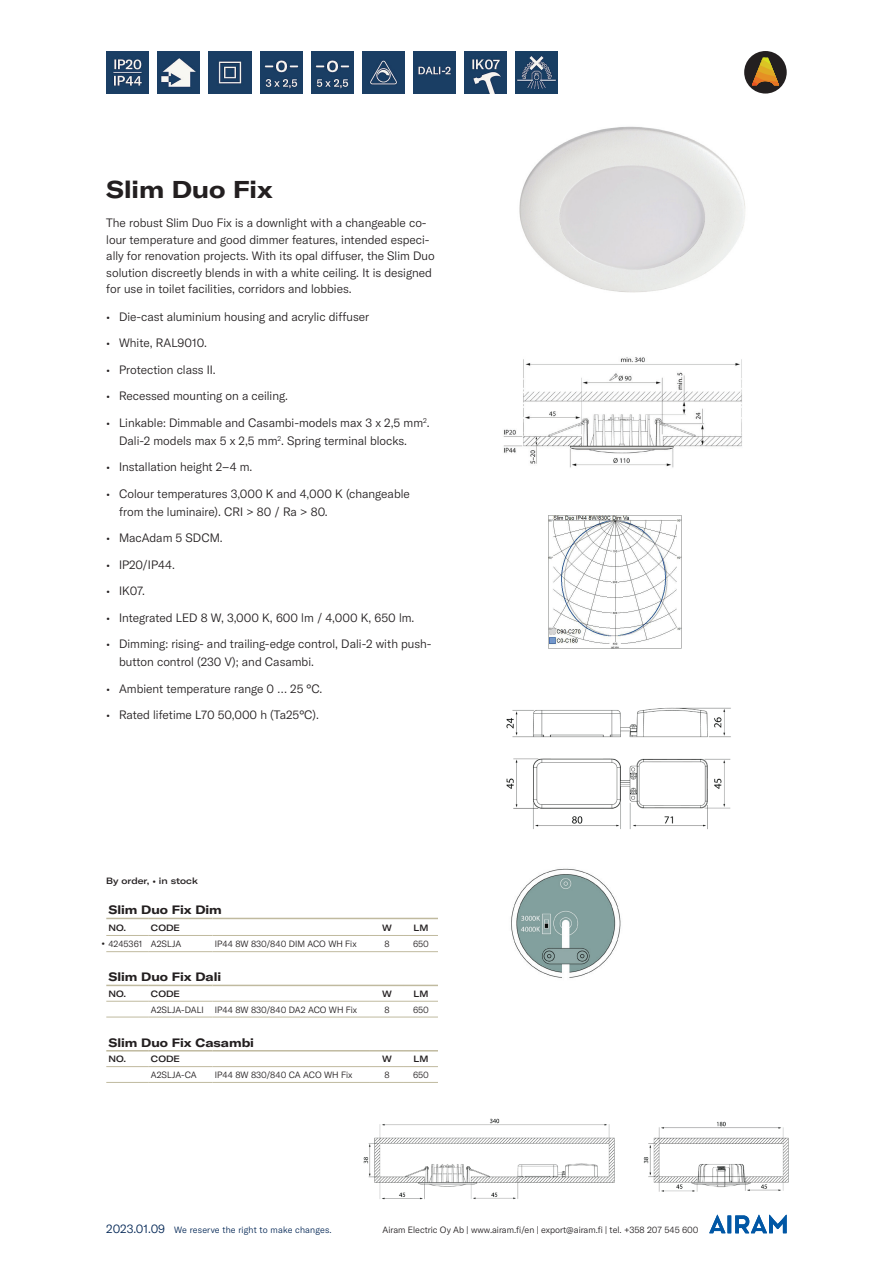
<style>
.page{position:relative;width:893px;height:1263px;background:#fff}
.page>*{position:absolute;margin:0;border:0;box-sizing:border-box;transform-origin:0 0}
.t1{font:700 expanded 24px "GT America";color:#231f20}
.t2{font:300 12px/16.5px "GT America";color:#231f20}
.t3{font:700 expanded 12px "GT America";color:#231f20}
.t4{font:300 12px "GT America";color:#002554}
.t5{font:300 9px "GT America";color:#231f20}
.t6{font:500 expanded 9px "GT America";color:#231f20}
.t7{font:300 9px "GT America";letter-spacing:.02em;color:#002554}
.s1{font-weight:500;font-stretch:expanded}
</style>
<div class="page">
<svg style="left:727px;top:1215px;width:4px;height:18px"></svg>
<svg style="left:709px;top:1215px;width:17px;height:18px"></svg>
<svg style="left:735px;top:1215px;width:52px;height:18px"></svg>
<img style="left:106px;top:51px;width:43px;height:43px">
<img style="left:157px;top:51px;width:43px;height:43px">
<img style="left:209px;top:51px;width:42px;height:43px">
<img style="left:260px;top:51px;width:43px;height:43px">
<img style="left:519px;top:126px;width:227px;height:167px">
<img style="left:503px;top:357px;width:239px;height:111px">
<img style="left:549px;top:516px;width:132px;height:133px">
<div style="left:744px;top:51px;width:43px;height:43px;background:#231f20;border-radius:50%"></div>
<svg style="left:752px;top:57px;width:27px;height:28px"></svg>
<img style="left:363px;top:1118px;width:426px;height:81px">
<img style="left:506px;top:707px;width:225px;height:122px">
<img style="left:511px;top:868px;width:110px;height:110px">
<img style="left:311px;top:51px;width:43px;height:43px">
<img style="left:362px;top:51px;width:43px;height:43px">
<img style="left:464px;top:51px;width:43px;height:43px">
<img style="left:515px;top:51px;width:43px;height:43px">
<img style="left:413px;top:51px;width:43px;height:43px">
<hr style="left:213px;top:951px;width:157px;height:1px;background:#c0ba9f">
<hr style="left:370px;top:951px;width:34px;height:1px;background:#c0ba9f">
<hr style="left:404px;top:951px;width:34px;height:1px;background:#c0ba9f">
<hr style="left:213px;top:1017px;width:157px;height:1px;background:#c0ba9f">
<hr style="left:370px;top:1017px;width:34px;height:1px;background:#c0ba9f">
<hr style="left:404px;top:1017px;width:34px;height:1px;background:#c0ba9f">
<hr style="left:213px;top:1082px;width:157px;height:1px;background:#c0ba9f">
<hr style="left:370px;top:1082px;width:34px;height:1px;background:#c0ba9f">
<hr style="left:404px;top:1082px;width:34px;height:1px;background:#c0ba9f">
<hr style="left:213px;top:935px;width:157px;height:1px;background:#c0ba9f">
<hr style="left:213px;top:1001px;width:157px;height:1px;background:#c0ba9f">
<hr style="left:213px;top:1066px;width:157px;height:1px;background:#c0ba9f">
<hr style="left:370px;top:935px;width:34px;height:1px;background:#c0ba9f">
<hr style="left:404px;top:935px;width:34px;height:1px;background:#c0ba9f">
<hr style="left:370px;top:1001px;width:34px;height:1px;background:#c0ba9f">
<hr style="left:404px;top:1001px;width:34px;height:1px;background:#c0ba9f">
<hr style="left:370px;top:1066px;width:34px;height:1px;background:#c0ba9f">
<hr style="left:404px;top:1066px;width:34px;height:1px;background:#c0ba9f">
<hr style="left:106px;top:918px;width:43px;height:1px;background:#c0ba9f">
<hr style="left:149px;top:918px;width:64px;height:1px;background:#c0ba9f">
<hr style="left:213px;top:918px;width:157px;height:1px;background:#c0ba9f">
<hr style="left:370px;top:918px;width:34px;height:1px;background:#c0ba9f">
<hr style="left:404px;top:918px;width:34px;height:1px;background:#c0ba9f">
<hr style="left:106px;top:985px;width:43px;height:1px;background:#c0ba9f">
<hr style="left:149px;top:985px;width:64px;height:1px;background:#c0ba9f">
<hr style="left:213px;top:985px;width:157px;height:1px;background:#c0ba9f">
<hr style="left:370px;top:985px;width:34px;height:1px;background:#c0ba9f">
<hr style="left:404px;top:985px;width:34px;height:1px;background:#c0ba9f">
<hr style="left:106px;top:1050px;width:43px;height:1px;background:#c0ba9f">
<hr style="left:149px;top:1050px;width:64px;height:1px;background:#c0ba9f">
<hr style="left:213px;top:1050px;width:157px;height:1px;background:#c0ba9f">
<hr style="left:370px;top:1050px;width:34px;height:1px;background:#c0ba9f">
<hr style="left:404px;top:1050px;width:34px;height:1px;background:#c0ba9f">
<hr style="left:106px;top:935px;width:43px;height:1px;background:#c0ba9f">
<hr style="left:106px;top:1001px;width:43px;height:1px;background:#c0ba9f">
<hr style="left:106px;top:1066px;width:43px;height:1px;background:#c0ba9f">
<hr style="left:106px;top:951px;width:43px;height:1px;background:#c0ba9f">
<hr style="left:106px;top:1017px;width:43px;height:1px;background:#c0ba9f">
<hr style="left:106px;top:1082px;width:43px;height:1px;background:#c0ba9f">
<hr style="left:149px;top:935px;width:64px;height:1px;background:#c0ba9f">
<hr style="left:149px;top:1001px;width:64px;height:1px;background:#c0ba9f">
<hr style="left:149px;top:1066px;width:64px;height:1px;background:#c0ba9f">
<hr style="left:149px;top:951px;width:64px;height:1px;background:#c0ba9f">
<hr style="left:149px;top:1017px;width:64px;height:1px;background:#c0ba9f">
<hr style="left:149px;top:1082px;width:64px;height:1px;background:#c0ba9f">
<h1 class="t1" style="left:106px;top:174px;width:168px">Slim Duo Fix</h1>
<p class="t2" style="left:106px;top:215px;width:330px">The robust Slim Duo Fix is a downlight with a changeable co&shy;lour temperature and good dimmer features, intended especi&shy;ally for renovation projects. With its opal diffuser, the Slim Duo solution discreetly blends in with a white ceiling. It is designed for use in toilet facilities, corridors and lobbies.</p>
<p class="t2" style="left:106px;top:308px;width:264px">• Die-cast aluminium housing and acrylic diffuser</p>
<p class="t2" style="left:106px;top:335px;width:102px">• White, RAL9010.</p>
<p class="t2" style="left:106px;top:361px;width:111px">• Protection class II.</p>
<p class="t2" style="left:106px;top:388px;width:183px">• Recessed mounting on a ceiling.</p>
<p class="t2" style="left:119px;top:413px;width:312px;line-height:18px;text-indent:-13px">• Linkable: Dimmable and Casambi-models max 3 x 2,5 mm<sup>2</sup>.<br>Dali-2 models max 5 x 2,5 mm<sup>2</sup>. Spring terminal blocks.</p>
<p class="t2" style="left:106px;top:459px;width:148px">• Installation height 2–4 m.</p>
<p class="t2" style="left:119px;top:484px;width:292px;line-height:18px;text-indent:-13px">• Colour temperatures 3,000 K and 4,000 K (changeable from the luminaire). CRI &gt; 80 / Ra &gt; 80.</p>
<p class="t2" style="left:106px;top:530px;width:118px">• MacAdam 5 SDCM.</p>
<p class="t2" style="left:106px;top:556px;width:70px">• IP20/IP44.</p>
<p class="t2" style="left:106px;top:583px;width:40px">• IK07.</p>
<p class="t2" style="left:106px;top:609px;width:310px">• Integrated LED 8 W, 3,000 K, 600 lm / 4,000 K, 650 lm.</p>
<p class="t2" style="left:119px;top:635px;width:314px;line-height:18px;text-indent:-13px">• Dimming: rising- and trailing-edge control, Dali-2 with push&shy;button control (230 V); and Casambi.</p>
<p class="t2" style="left:106px;top:680px;width:218px">• Ambient temperature range 0 … 25 °C.</p>
<p class="t2" style="left:106px;top:707px;width:214px">• Rated lifetime L70 50,000 h (Ta25°C).</p>
<p class="t6" style="left:106px;top:875px;width:93px">By order, • in stock</p>
<p class="t3" style="left:108px;top:902px;width:115px">Slim Duo Fix Dim</p>
<p class="t6" style="left:108px;top:922px;width:19px">NO.</p>
<p class="t6" style="left:151px;top:922px;width:30px">CODE</p>
<p class="t6" style="left:382px;top:922px;width:11px">W</p>
<p class="t6" style="left:414px;top:922px;width:16px">LM</p>
<p class="t5" style="left:215px;top:939px;width:143px">IP44 8W 830/840 DIM ACO WH Fix</p>
<p class="t5" style="left:384px;top:939px;width:7px">8</p>
<p class="t5" style="left:413px;top:939px;width:17px">650</p>
<p class="t3" style="left:108px;top:969px;width:114px">Slim Duo Fix Dali</p>
<p class="t6" style="left:108px;top:988px;width:19px">NO.</p>
<p class="t6" style="left:151px;top:988px;width:30px">CODE</p>
<p class="t6" style="left:382px;top:988px;width:11px">W</p>
<p class="t6" style="left:414px;top:988px;width:16px">LM</p>
<p class="t5" style="left:151px;top:1004px;width:208px">A2SLJA-DALI IP44 8W 830/840 DA2 ACO WH Fix</p>
<p class="t5" style="left:384px;top:1004px;width:7px">8</p>
<p class="t5" style="left:413px;top:1004px;width:17px">650</p>
<p class="t3" style="left:108px;top:1035px;width:147px">Slim Duo Fix Casambi</p>
<p class="t6" style="left:108px;top:1054px;width:19px">NO.</p>
<p class="t6" style="left:151px;top:1054px;width:30px">CODE</p>
<p class="t6" style="left:382px;top:1054px;width:11px">W</p>
<p class="t6" style="left:414px;top:1054px;width:16px">LM</p>
<p class="t5" style="left:151px;top:1069px;width:47px">A2SLJA-CA</p>
<p class="t5" style="left:215px;top:1069px;width:139px">IP44 8W 830/840 CA ACO WH Fix</p>
<p class="t5" style="left:384px;top:1069px;width:7px">8</p>
<p class="t5" style="left:413px;top:1069px;width:17px">650</p>
<p class="t5" style="left:102px;top:939px;width:81px"><span class="s1">•</span> 4245361 A2SLJA</p>
<p class="t4" style="left:106px;top:1222px;width:60px">2023.01.09</p>
<p class="t7" style="left:174px;top:1225px;width:159px">We reserve the right to make changes.</p>
<p class="t5" style="left:383px;top:1225px;width:318px">Airam Electric Oy Ab | www.airam.fi/en | export@airam.fi | tel. +358 207 545 600</p>
</div>
